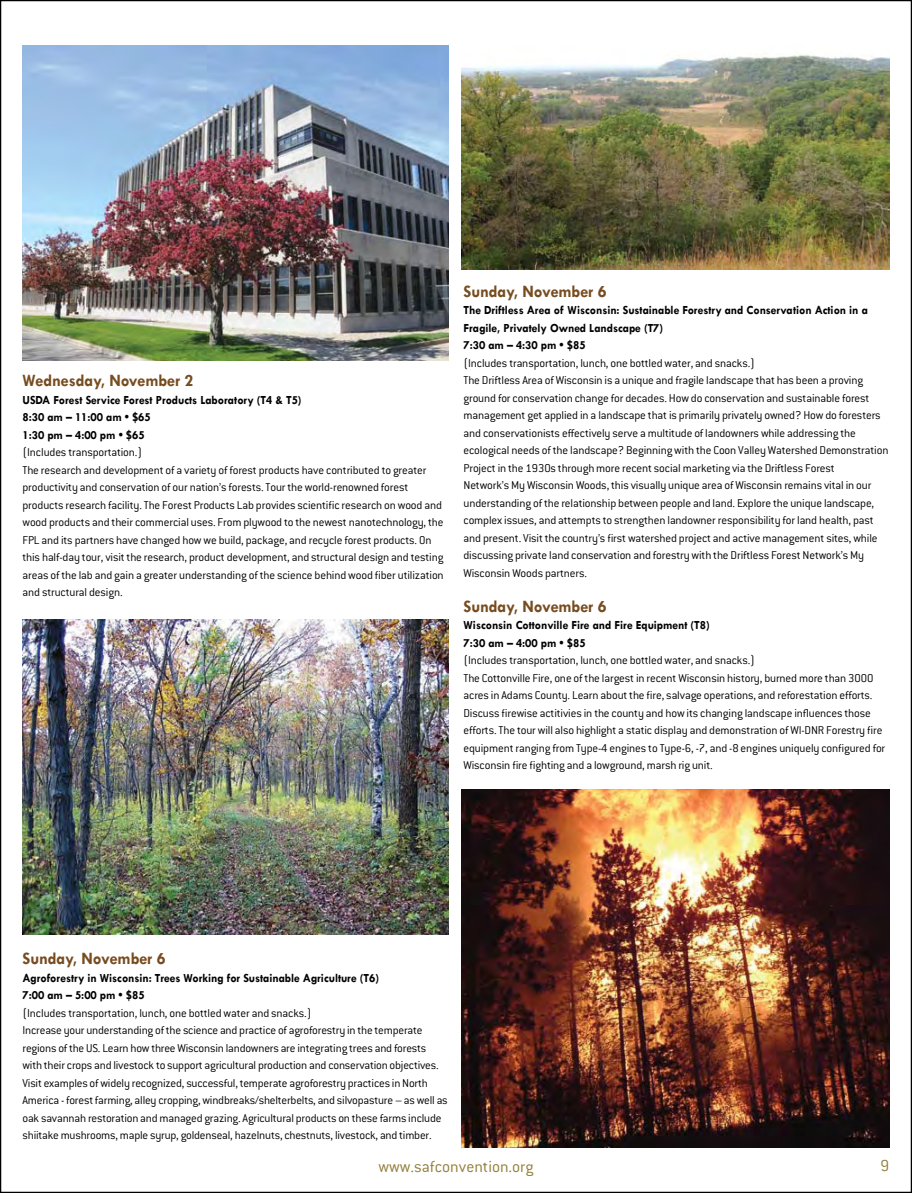
<style>
.page{position:relative;width:912px;height:1193px;background:#fff}
.page>*{position:absolute;margin:0;border:0;box-sizing:border-box;transform-origin:0 0}
.t1{font:700 17.5px "Tw Cen";letter-spacing:-.005em;color:#774c1f;scale:.95 1}
.t2{font:300 17.5px "Conduit ITC";color:#937e3a}
.t3{font:300 12.5px/17.5px "Conduit ITC";letter-spacing:-.01em;color:#000}
.t4{font:700 12.5px/17.5px "Tw Cen";letter-spacing:-.005em;color:#000;scale:.95 1}
</style>
<div class="page">
<img style="left:22px;top:619px;width:426px;height:315px">
<img style="left:461px;top:789px;width:428px;height:359px">
<img style="left:461px;top:54px;width:428px;height:216px">
<img style="left:22px;top:45px;width:426px;height:315px">
<h1 class="t1" style="left:22px;top:370px;width:181px">Wednesday, November 2</h1>
<p class="t4" style="left:22px;top:391px;width:295px">USDA Forest Service Forest Products Laboratory (T4 &amp; T5)<br>8:30 am – 11:00 am • $65<br>1:30 pm – 4:00 pm • $65</p>
<p class="t3" style="left:22px;top:443px;width:422px">(Includes transportation.)<br>The research and development of a variety of forest products have contributed to greater productivity and conservation of our nation’s forests. Tour the world-renowned forest products research facility. The Forest Products Lab provides scientific research on wood and wood products and their commercial uses. From plywood to the newest nanotechnology, the FPL and its partners have changed how we build, package, and recycle forest products. On this half-day tour, visit the research, product development, and structural design and testing areas of the lab and gain a greater understanding of the science behind wood fiber utilization and structural design.</p>
<h1 class="t1" style="left:463px;top:280px;width:152px">Sunday, November 6</h1>
<p class="t4" style="left:463px;top:301px;width:427px">The Driftless Area of Wisconsin: Sustainable Forestry and Conservation Action in a<br>Fragile, Privately Owned Landscape (T7)<br>7:30 am – 4:30 pm • $85</p>
<p class="t3" style="left:463px;top:353px;width:426px">(Includes transportation, lunch, one bottled water, and snacks.)<br>The Driftless Area of Wisconsin is a unique and fragile landscape that has been a proving ground for conservation change for decades. How do conservation and sustainable forest management get applied in a landscape that is primarily privately owned? How do foresters and conservationists effectively serve a multitude of landowners while addressing the ecological needs of the landscape? Beginning with the Coon Valley Watershed Demonstration Project in the 1930s through more recent social marketing via the Driftless Forest<br>Network’s My Wisconsin Woods, this visually unique area of Wisconsin remains vital in our understanding of the relationship between people and land. Explore the unique landscape, complex issues, and attempts to strengthen landowner responsibility for land health, past and present. Visit the country’s first watershed project and active management sites, while discussing private land conservation and forestry with the Driftless Forest Network’s My Wisconsin Woods partners.</p>
<h1 class="t1" style="left:463px;top:595px;width:152px">Sunday, November 6</h1>
<p class="t4" style="left:463px;top:616px;width:261px">Wisconsin Cottonville Fire and Fire Equipment (T8)<br>7:30 am – 4:00 pm • $85</p>
<p class="t3" style="left:463px;top:651px;width:423px">(Includes transportation, lunch, one bottled water, and snacks.)<br>The Cottonville Fire, one of the largest in recent Wisconsin history, burned more than 3000 acres in Adams County. Learn about the fire, salvage operations, and reforestation efforts.<br>Discuss firewise actitivies in the county and how its changing landscape influences those efforts. The tour will also highlight a static display and demonstration of WI-DNR Forestry fire equipment ranging from Type-4 engines to Type-6, -7, and -8 engines uniquely configured for Wisconsin fire fighting and a lowground, marsh rig unit.</p>
<h1 class="t1" style="left:22px;top:948px;width:152px">Sunday, November 6</h1>
<p class="t4" style="left:22px;top:968px;width:377px">Agroforestry in Wisconsin: Trees Working for Sustainable Agriculture (T6)<br>7:00 am – 5:00 pm • $85</p>
<p class="t3" style="left:22px;top:1003px;width:426px">(Includes transportation, lunch, one bottled water and snacks.)<br>Increase your understanding of the science and practice of agroforestry in the temperate regions of the US. Learn how three Wisconsin landowners are integrating trees and forests with their crops and livestock to support agricultural production and conservation objectives.<br>Visit examples of widely recognized, successful, temperate agroforestry practices in North America - forest farming, alley cropping, windbreaks/shelterbelts, and silvopasture – as well as oak savannah restoration and managed grazing. Agricultural products on these farms include shiitake mushrooms, maple syrup, goldenseal, hazelnuts, chestnuts, livestock, and timber.</p>
<h1 class="t2" style="left:378px;top:1156px;width:156px">www.safconvention.org</h1>
<h1 class="t2" style="left:880px;top:1155px;width:10px">9</h1>
</div>
